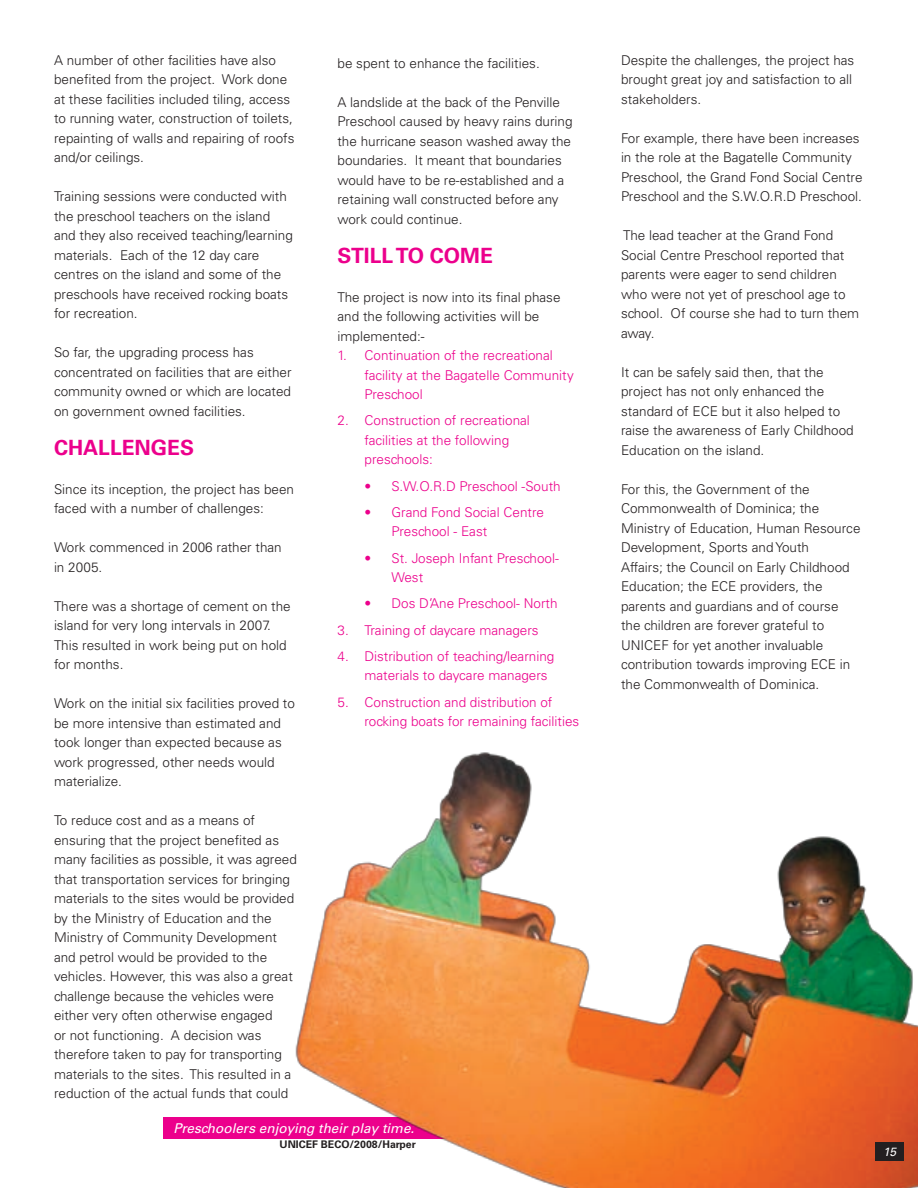
<style>
.page{position:relative;width:918px;height:1188px;background:#fff}
.page>*{position:absolute;margin:0;border:0;box-sizing:border-box;transform-origin:0 0}
.t1{font:700 21px "Univers";color:#ec008c}
.t2{font:300 13.5px/19.5px "Univers";color:#231f20}
.t3{font:300 13.5px/19.5px "Univers";color:#ec008c}
.t4{font:italic 13.5px "Univers";color:#fff}
.t5{font:italic 12px "Univers";color:#fff}
.t6{font:700 10.5px "Univers";color:#231f20}
</style>
<div class="page">
<div style="left:163px;top:1117px;width:329px;height:21px;background:#ec008c"></div>
<img style="left:291px;top:752px;width:627px;height:436px">
<div style="left:875px;top:1142px;width:29px;height:19px;background:#231f20"></div>
<p class="t2" style="left:54px;top:50px;width:242px">A number of other facilities have also benefited from the project. Work done at these facilities included tiling, access to running water, construction of toilets, repainting of walls and repairing of roofs and/or ceilings.</p>
<p class="t2" style="left:54px;top:187px;width:240px">Training sessions were conducted with the preschool teachers on the island and they also received teaching/learning materials. Each of the 12 day care centres on the island and some of the preschools have received rocking boats for recreation.</p>
<p class="t2" style="left:54px;top:343px;width:239px">So far, the upgrading process has concentrated on facilities that are either community owned or which are located on government owned facilities.</p>
<h1 class="t1" style="left:54px;top:435px;width:142px">CHALLENGES</h1>
<p class="t2" style="left:54px;top:479px;width:242px">Since its inception, the project has been faced with a number of challenges:</p>
<p class="t2" style="left:54px;top:538px;width:229px">Work commenced in 2006 rather than in 2005.</p>
<p class="t2" style="left:54px;top:596px;width:238px">There was a shortage of cement on the island for very long intervals in 2007.<br>This resulted in work being put on hold for months.</p>
<p class="t2" style="left:54px;top:694px;width:242px">Work on the initial six facilities proved to be more intensive than estimated and took longer than expected because as work progressed, other needs would materialize.</p>
<p class="t2" style="left:54px;top:811px;width:244px">To reduce cost and as a means of ensuring that the project benefited as many facilities as possible, it was agreed that transportation services for bringing materials to the sites would be provided by the Ministry of Education and the Ministry of Community Development and petrol would be provided to the vehicles. However, this was also a great challenge because the vehicles were either very often otherwise engaged<br>or not functioning. A decision was therefore taken to pay for transporting materials to the sites. This resulted in a reduction of the actual funds that could</p>
<p class="t2" style="left:338px;top:53px;width:204px">be spent to enhance the facilities.</p>
<p class="t2" style="left:338px;top:92px;width:237px">A landslide at the back of the Penville Preschool caused by heavy rains during the hurricane season washed away the boundaries. It meant that boundaries would have to be re-established and a retaining wall constructed before any work could continue.</p>
<h1 class="t1" style="left:338px;top:243px;width:157px">STILL TO COME</h1>
<p class="t2" style="left:338px;top:287px;width:225px">The project is now into its final phase and the following activities will be implemented:-</p>
<p class="t3" style="left:364px;top:346px;width:211px;text-indent:-27px">1. Continuation of the recreational facility at the Bagatelle Community<br>Preschool</p>
<p class="t3" style="left:364px;top:411px;width:167px;text-indent:-27px">2. Construction of recreational facilities at the following preschools:</p>
<p class="t3" style="left:364px;top:476px;width:198px">• S.W.O.R.D Preschool -South</p>
<p class="t3" style="left:392px;top:502px;width:154px;text-indent:-27px">• Grand Fond Social Centre<br>Preschool - East</p>
<p class="t3" style="left:392px;top:548px;width:169px;text-indent:-27px">• St. Joseph Infant Preschool-<br>West</p>
<p class="t3" style="left:364px;top:594px;width:195px">• Dos D’Ane Preschool- North</p>
<p class="t3" style="left:338px;top:620px;width:203px">3. Training of daycare managers</p>
<p class="t3" style="left:364px;top:646px;width:191px;text-indent:-27px">4. Distribution of teaching/learning materials to daycare managers</p>
<p class="t3" style="left:364px;top:692px;width:216px;text-indent:-27px">5. Construction and distribution of rocking boats for remaining facilities</p>
<p class="t4" style="left:173px;top:1120px;width:242px">Preschoolers enjoying their play time.</p>
<p class="t6" style="left:280px;top:1139px;width:7px">UNI</p>
<p class="t6" style="left:299px;top:1139px;width:119px">CEF BECO/2008/HARPER</p>
<p class="t2" style="left:621px;top:50px;width:235px">Despite the challenges, the project has brought great joy and satisfaction to all stakeholders.</p>
<p class="t2" style="left:621px;top:128px;width:243px">For example, there have been increases in the role at the Bagatelle Community Preschool, the Grand Fond Social Centre Preschool and the S.W.O.R.D Preschool.</p>
<p class="t2" style="left:621px;top:226px;width:240px">The lead teacher at the Grand Fond<br>Social Centre Preschool reported that parents were eager to send children who were not yet of preschool age to school. Of course she had to turn them away.</p>
<p class="t2" style="left:621px;top:362px;width:234px">It can be safely said then, that the project has not only enhanced the standard of ECE but it also helped to raise the awareness of Early Childhood Education on the island.</p>
<p class="t2" style="left:621px;top:479px;width:241px">For this, the Government of the Commonwealth of Dominica; the Ministry of Education, Human Resource Development, Sports and Youth<br>Affairs; the Council on Early Childhood Education; the ECE providers, the parents and guardians and of course the children are forever grateful to UNICEF for yet another invaluable contribution towards improving ECE in the Commonwealth of Dominica.</p>
<p class="t5" style="left:883px;top:1145px;width:15px">15</p>
</div>
